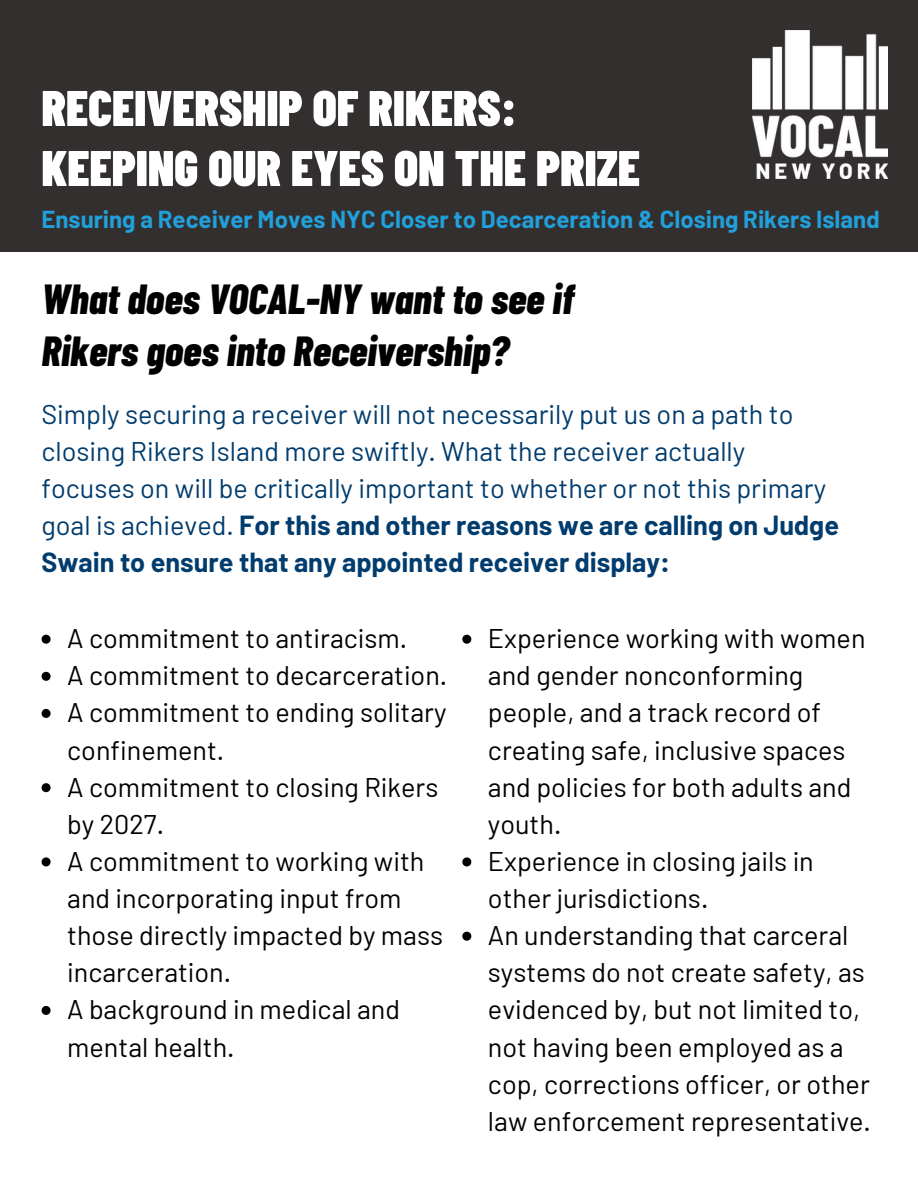
<style>
.page{position:relative;width:918px;height:1188px;background:#fff}
.page>*{position:absolute;margin:0;border:0;box-sizing:border-box;transform-origin:0 0}
.t1{font:900 49.95px "Barlow Condensed";color:#fff}
.t2{font:italic 800 42px/51.8px "Barlow Condensed";color:#000}
.t3{font:27px/37.2px "Barlow";color:#000}
.t4{font:27px/37.2px "Barlow";color:#003c6d}
.t5{font:700 24px "Barlow";color:#21a0db}
.s1{font-weight:700}
</style>
<div class="page">
<svg style="left:42px;top:635px;width:9px;height:9px"></svg>
<svg style="left:42px;top:672px;width:9px;height:9px"></svg>
<svg style="left:42px;top:709px;width:9px;height:9px"></svg>
<svg style="left:42px;top:783px;width:9px;height:9px"></svg>
<svg style="left:42px;top:857px;width:9px;height:9px"></svg>
<svg style="left:42px;top:1006px;width:9px;height:9px"></svg>
<svg style="left:462px;top:635px;width:9px;height:9px"></svg>
<svg style="left:462px;top:857px;width:9px;height:9px"></svg>
<svg style="left:462px;top:932px;width:9px;height:9px"></svg>
<div style="left:0;top:0;width:918px;height:251px;background:#332f2e"></div>
<img style="left:753px;top:31px;width:135px;height:147px">
<p class="t1" style="left:41px;top:76px;width:477px">RECEIVERSHIP OF RIKERS:</p>
<p class="t1" style="left:41px;top:136px;width:600px">KEEPING OUR EYES ON THE PRIZE</p>
<p class="t5" style="left:41px;top:204px;width:840px">Ensuring a Receiver Moves NYC Closer to Decarceration &amp; Closing Rikers Island</p>
<p class="t2" style="left:41px;top:271px;width:534px">What does VOCAL-NY want to see if<br>Rikers goes into Receivership?</p>
<p class="t4" style="left:41px;top:394px;width:799px">Simply securing a receiver will not necessarily put us on a path to closing Rikers Island more swiftly. What the receiver actually focuses on will be critically important to whether or not this primary goal is achieved. <span class="s1">For this and other reasons we are calling on Judge Swain to ensure that any appointed receiver display:</span></p>
<p class="t3" style="left:67px;top:619px;width:341px">A commitment to antiracism.</p>
<p class="t3" style="left:67px;top:656px;width:382px">A commitment to decarceration.</p>
<p class="t3" style="left:67px;top:693px;width:381px">A commitment to ending solitary confinement.</p>
<p class="t3" style="left:67px;top:767px;width:373px">A commitment to closing Rikers by 2027.</p>
<p class="t3" style="left:67px;top:842px;width:377px">A commitment to working with and incorporating input from those directly impacted by mass incarceration.</p>
<p class="t3" style="left:67px;top:990px;width:334px">A background in medical and mental health.</p>
<p class="t3" style="left:488px;top:619px;width:379px">Experience working with women and gender nonconforming people, and a track record of creating safe, inclusive spaces and policies for both adults and youth.</p>
<p class="t3" style="left:488px;top:842px;width:327px">Experience in closing jails in other jurisdictions.</p>
<p class="t3" style="left:488px;top:916px;width:385px">An understanding that carceral systems do not create safety, as evidenced by, but not limited to, not having been employed as a cop, corrections officer, or other law enforcement representative.</p>
</div>
